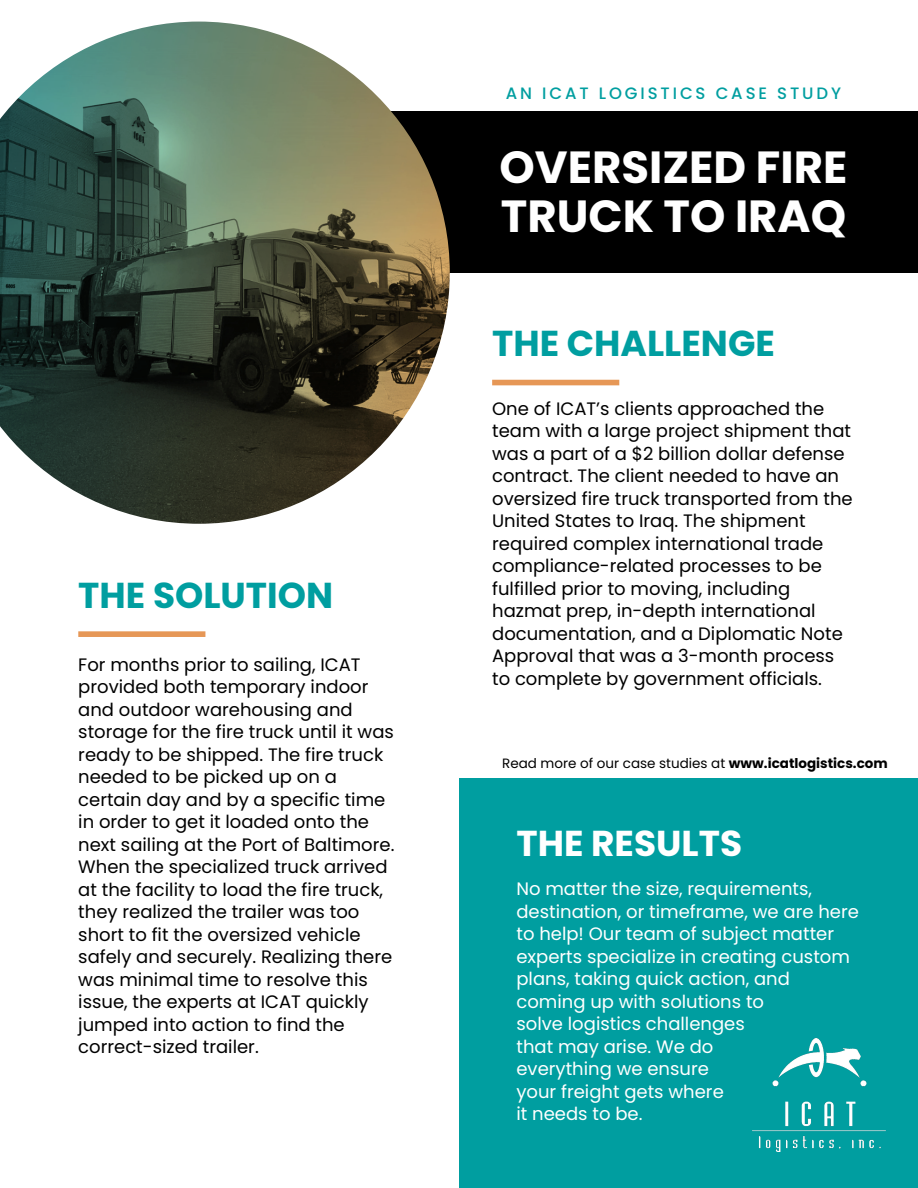
<style>
.page{position:relative;width:918px;height:1188px;background:#fff}
.page>*{position:absolute;margin:0;border:0;box-sizing:border-box;transform-origin:0 0}
.t1{font:700 45px/48.3px "Poppins";color:#fff}
.t2{font:700 36px "Poppins";color:#009ea0}
.t3{font:700 36px "Poppins";color:#fff}
.t4{font:18px/22.5px "Poppins";color:#000}
.t5{font:18px/22.5px "Poppins";color:#fff}
.t6{font:500 16.5px "Poppins";letter-spacing:.175em;color:#009ea0}
.t7{font:13.5px "Poppins";color:#000}
.s1{font-weight:700}
</style>
<div class="page">
<div style="left:100px;top:111px;width:818px;height:161px;background:#000"></div>
<img style="left:0;top:22px;width:450px;height:502px">
<div style="left:492px;top:380px;width:127px;height:5px;background:#e69756"></div>
<div style="left:78px;top:631px;width:127px;height:6px;background:#e69756"></div>
<div style="left:459px;top:779px;width:459px;height:409px;background:#009ea0"></div>
<img style="left:752px;top:1038px;width:133px;height:114px">
<h2 class="t2" style="left:78px;top:570px;width:256px">THE SOLUTION</h2>
<p class="t4" style="left:78px;top:653px;width:318px">For months prior to sailing, ICAT provided both temporary indoor and outdoor warehousing and storage for the fire truck until it was ready to be shipped. The fire truck needed to be picked up on a certain day and by a specific time in order to get it loaded onto the next sailing at the Port of Baltimore.<br>When the specialized truck arrived at the facility to load the fire truck, they realized the trailer was too short to fit the oversized vehicle safely and securely. Realizing there was minimal time to resolve this issue, the experts at ICAT quickly jumped into action to find the correct-sized trailer.</p>
<p class="t6" style="left:506px;top:82px;width:337px">AN ICAT LOGISTICS CASE STUDY</p>
<h1 class="t1" style="left:500px;top:143px;width:349px">OVERSIZED FIRE<br>TRUCK TO IRAQ</h1>
<h2 class="t2" style="left:492px;top:318px;width:284px">THE CHALLENGE</h2>
<p class="t4" style="left:492px;top:397px;width:362px">One of ICAT’s clients approached the team with a large project shipment that was a part of a $2 billion dollar defense contract. The client needed to have an oversized fire truck transported from the United States to Iraq. The shipment required complex international trade compliance-related processes to be fulfilled prior to moving, including hazmat prep, in-depth international documentation, and a Diplomatic Note Approval that was a 3-month process to complete by government officials.</p>
<p class="t7" style="left:502px;top:754px;width:387px">Read more of our case studies at <span class="s1">www.icatlogistics.com</span></p>
<h2 class="t3" style="left:516px;top:818px;width:227px">THE RESULTS</h2>
<p class="t5" style="left:516px;top:878px;width:344px">No matter the size, requirements, destination, or timeframe, we are here to help! Our team of subject matter experts specialize in creating custom plans, taking quick action, and coming up with solutions to<br>solve logistics challenges<br>that may arise. We do<br>everything we ensure<br>your freight gets where<br>it needs to be.</p>
</div>
